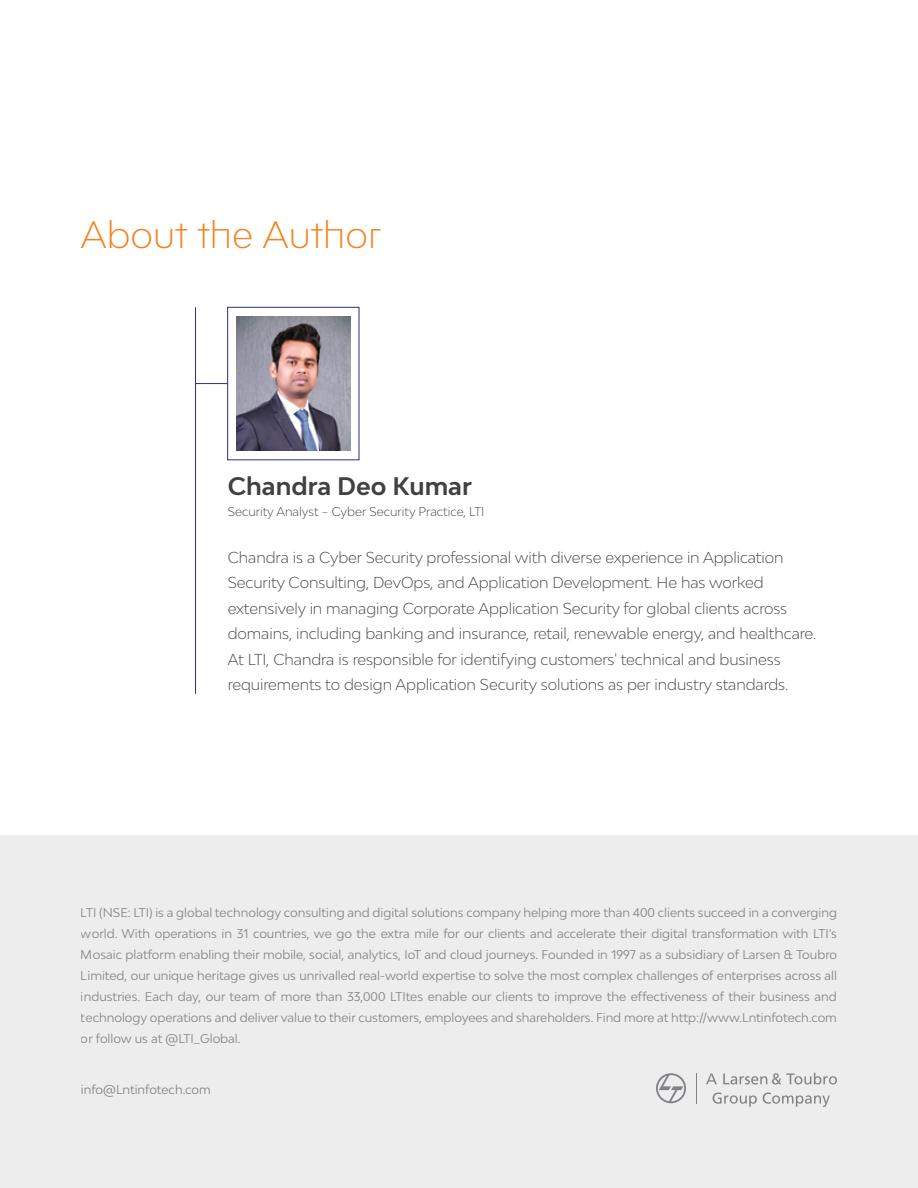
<style>
.page{position:relative;width:918px;height:1188px;background:#fff}
.page>*{position:absolute;margin:0;border:0;box-sizing:border-box;transform-origin:0 0}
.t1{font:300 36px "Bw Modelica LTI";color:#f58220}
.t2{font:700 24px "Bw Modelica";color:#414042}
.t3{font:300 15px/25.5px "Bw Modelica";letter-spacing:-.005em;color:#414042}
.t4{font:12px/21px "Bw Modelica";color:#808285;text-align:justify}
.t5{font:300 12px "Bw Modelica";color:#414042}
</style>
<div class="page">
<div style="left:0;top:835px;width:918px;height:353px;background:#ededee"></div>
<svg style="left:656px;top:1073px;width:30px;height:30px"></svg>
<svg style="left:706px;top:1073px;width:11px;height:11px"></svg>
<svg style="left:723px;top:1073px;width:114px;height:12px"></svg>
<svg style="left:713px;top:1093px;width:44px;height:14px"></svg>
<svg style="left:763px;top:1093px;width:67px;height:14px"></svg>
<hr style="left:696px;top:1073px;width:1px;height:30px;background:#808285">
<div style="left:227px;top:307px;width:132px;height:153px;border:1px solid #2c2d8b"></div>
<img style="left:236px;top:316px;width:115px;height:135px">
<hr style="left:195px;top:307px;width:1px;height:387px;background:#2c2d8b">
<hr style="left:196px;top:383px;width:32px;height:1px;background:#2c2d8b">
<h1 class="t1" style="left:81px;top:211px;width:301px">About the Author</h1>
<h2 class="t2" style="left:228px;top:470px;width:246px">Chandra Deo Kumar</h2>
<p class="t5" style="left:228px;top:503px;width:258px">Security Analyst – Cyber Security Practice, LTI</p>
<p class="t3" style="left:228px;top:544px;width:590px">Chandra is a Cyber Security professional with diverse experience in Application Security Consulting, DevOps, and Application Development. He has worked extensively in managing Corporate Application Security for global clients across domains, including banking and insurance, retail, renewable energy, and healthcare.<br>At LTI, Chandra is responsible for identifying customers' technical and business requirements to design Application Security solutions as per industry standards.</p>
<p class="t4" style="left:81px;top:901px;width:758px">LTI (NSE: LTI) is a global technology consulting and digital solutions company helping more than 400 clients succeed in a converging world. With operations in 31 countries, we go the extra mile for our clients and accelerate their digital transformation with LTI’s Mosaic platform enabling their mobile, social, analytics, IoT and cloud journeys. Founded in 1997 as a subsidiary of Larsen &amp; Toubro Limited, our unique heritage gives us unrivalled real-world expertise to solve the most complex challenges of enterprises across all industries. Each day, our team of more than 33,000 LTItes enable our clients to improve the effectiveness of their business and technology operations and deliver value to their customers, employees and shareholders. Find more at http://www.Lntinfotech.com or follow us at @LTI_Global.</p>
<p class="t4" style="left:81px;top:1078px;width:131px">info@Lntinfotech.com</p>
</div>
